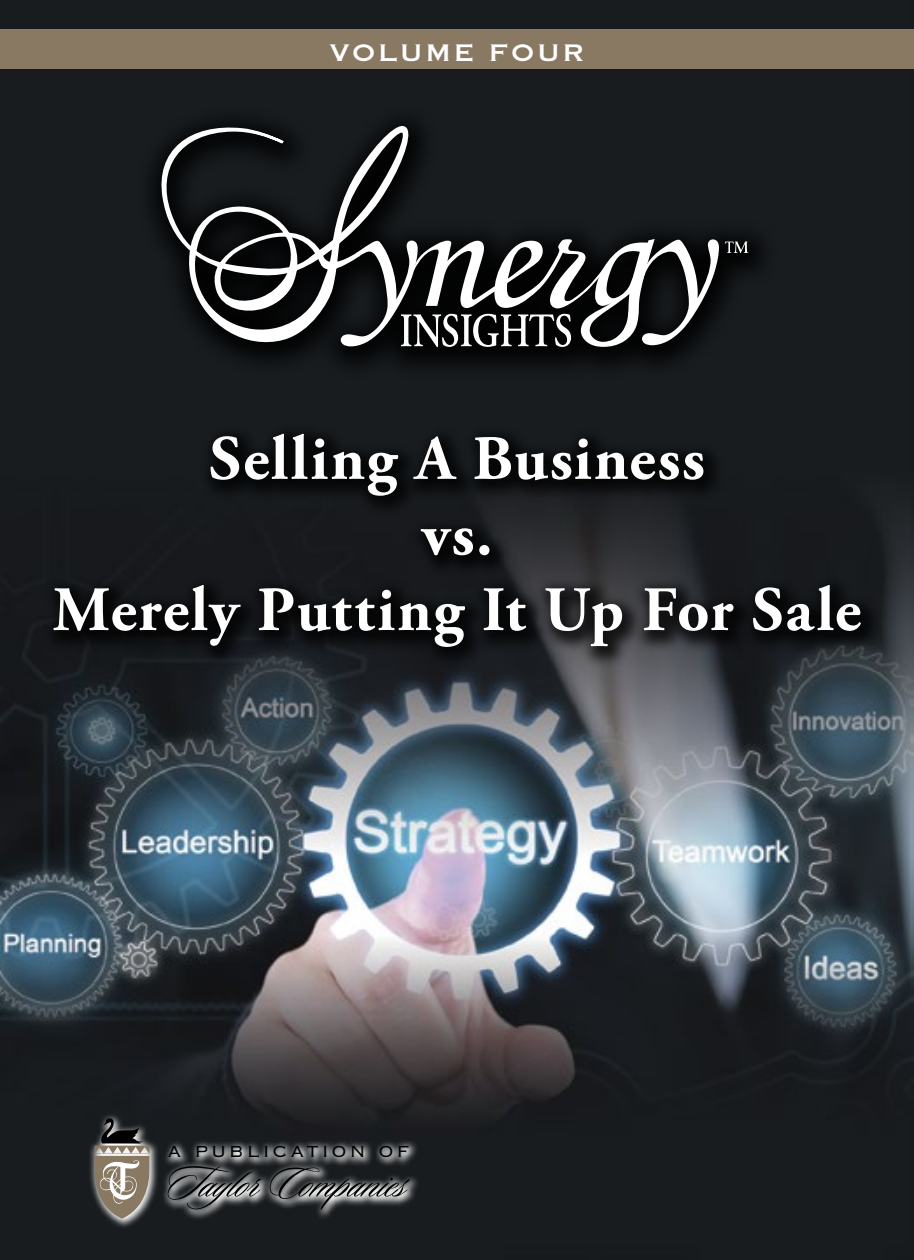
<style>
.page{position:relative;width:914px;height:1260px;background:#fff}
.page>*{position:absolute;margin:0;border:0;box-sizing:border-box;transform-origin:0 0}
.t1{font:700 63px/75.6px "Adobe Garamond Pro";letter-spacing:.025em;color:#fff;text-align:center}
.t2{font:31.5px "Copperplate Gothic Std 31 BC";letter-spacing:.075em;color:#fff}
.t3{font:21px "Copperplate Gothic Std 32 BC";letter-spacing:.13em;color:#000}
</style>
<div class="page">
<img style="left:0;top:0;width:913px;height:1260px">
<div style="left:41px;top:422px;width:842px;height:246px;background:#000;opacity:.75"></div>
<div style="left:135px;top:103px;width:644px;height:278px;background:#000;opacity:.9"></div>
<svg style="left:161px;top:126px;width:254px;height:221px;background:#363839"></svg>
<svg style="left:341px;top:239px;width:407px;height:108px"></svg>
<div style="left:0;top:30px;width:914px;height:39px;background:#897963"></div>
<svg style="left:88px;top:1112px;width:331px;height:116px;background:#2d3033"></svg>
<svg style="left:94px;top:1118px;width:55px;height:101px;background:#7e786f"></svg>
<svg style="left:168px;top:1166px;width:94px;height:43px;background:#5d5f60"></svg>
<svg style="left:269px;top:1168px;width:141px;height:42px;background:#515456"></svg>
<p class="t2" style="left:329px;top:37px;width:257px">VOLUME FOUR</p>
<p class="t1" style="left:53px;top:422px;width:809px">Selling A Business<br>vs.<br>Merely Putting It Up For Sale</p>
<p class="t3" style="left:168px;top:1141px;width:243px">A PUBLICATION OF</p>
</div>
